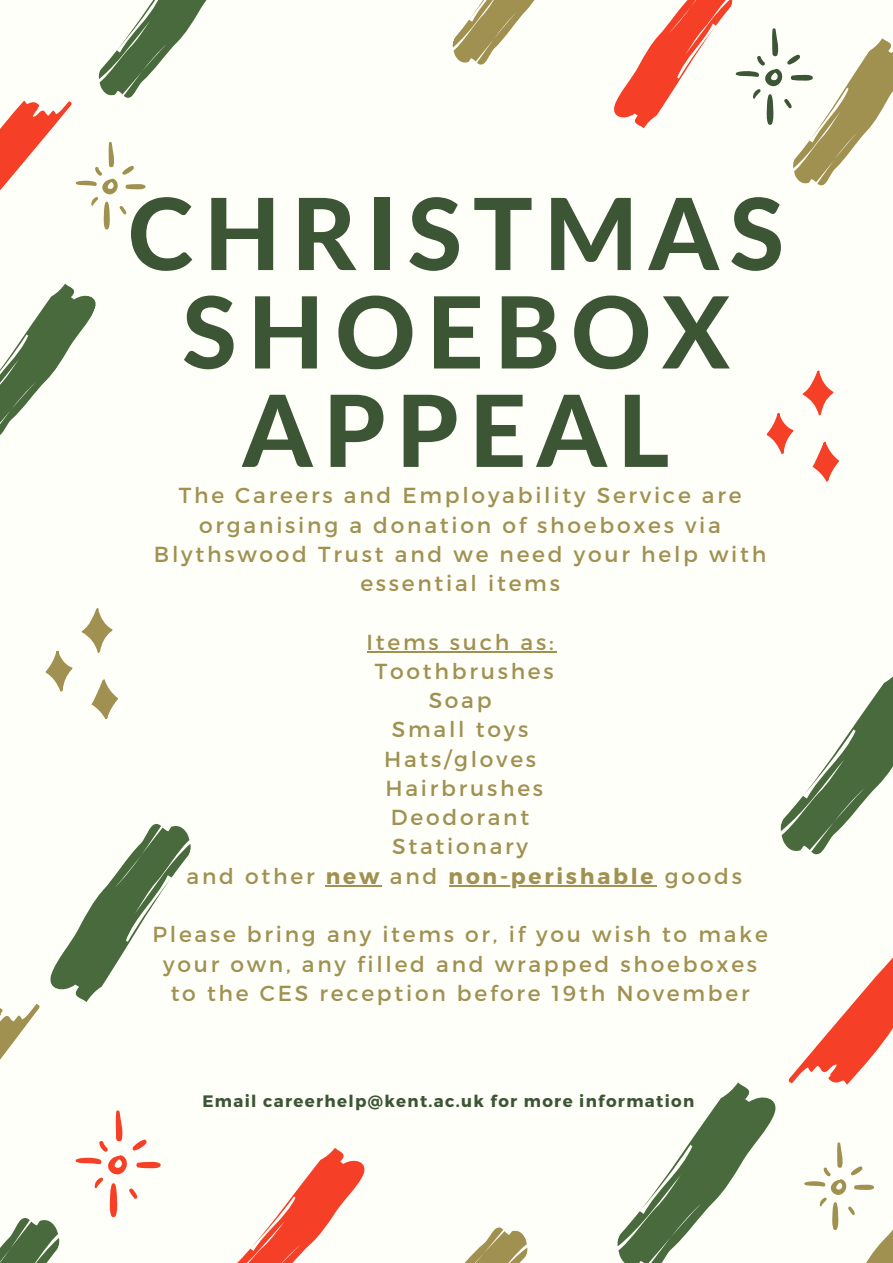
<style>
.page{position:relative;width:893px;height:1263px;background:#fffffa}
.page>*{position:absolute;margin:0;border:0;box-sizing:border-box;transform-origin:0 0}
.t1{font:800 99.45px/98.4px "Lato Latin";letter-spacing:.105em;color:#3c5534;text-align:center}
.t2{font:21.75px/29.2px "Montserrat";letter-spacing:.125em;color:#a09151;text-align:center}
.t3{font:700 21.75px "Montserrat";letter-spacing:.125em;color:#a09151}
.t4{font:700 16.58px "Montserrat";letter-spacing:.08em;color:#3c5534}
.s1{font-weight:400}
</style>
<div class="page">
<svg style="left:237px;top:1148px;width:128px;height:115px"></svg>
<svg style="left:464px;top:1227px;width:64px;height:36px"></svg>
<hr style="left:367px;top:651px;width:189px;height:1px;background:#a09151">
<hr style="left:326px;top:885px;width:56px;height:1px;background:#a09151">
<hr style="left:448px;top:885px;width:208px;height:1px;background:#a09151">
<svg style="left:812px;top:441px;width:27px;height:40px"></svg>
<svg style="left:766px;top:413px;width:28px;height:41px"></svg>
<svg style="left:802px;top:371px;width:32px;height:45px"></svg>
<svg style="left:91px;top:679px;width:27px;height:40px"></svg>
<svg style="left:46px;top:650px;width:27px;height:42px"></svg>
<svg style="left:81px;top:608px;width:32px;height:45px"></svg>
<svg style="left:452px;top:0;width:83px;height:65px"></svg>
<svg style="left:614px;top:0;width:279px;height:186px"></svg>
<svg style="left:0;top:824px;width:191px;height:439px"></svg>
<svg style="left:609px;top:676px;width:284px;height:587px"></svg>
<svg style="left:0;top:0;width:207px;height:435px"></svg>
<p class="t1" style="left:128px;top:190px;width:658px">CHRISTMAS<br>SHOEBOX<br>APPEAL</p>
<p class="t2" style="left:154px;top:480px;width:614px">The Careers and Employability Service are organising a donation of shoeboxes via Blythswood Trust and we need your help with essential items</p>
<p class="t2" style="left:367px;top:626px;width:188px">Items such as:</p>
<p class="t2" style="left:375px;top:655px;width:180px">Toothbrushes</p>
<p class="t2" style="left:429px;top:685px;width:64px">Soap</p>
<p class="t2" style="left:392px;top:714px;width:138px">Small toys</p>
<p class="t2" style="left:384px;top:743px;width:154px">Hats/gloves</p>
<p class="t2" style="left:385px;top:772px;width:159px">Hairbrushes</p>
<p class="t2" style="left:391px;top:802px;width:140px">Deodorant</p>
<p class="t2" style="left:392px;top:831px;width:137px">Stationary</p>
<p class="t3" style="left:187px;top:862px;width:557px"><span class="s1">and other</span> new <span class="s1">and</span> non-perishable <span class="s1">goods</span></p>
<p class="t2" style="left:152px;top:919px;width:617px">Please bring any items or, if you wish to make your own, any filled and wrapped shoeboxes to the CES reception before 19th November</p>
<p class="t4" style="left:202px;top:1090px;width:493px">Email careerhelp@kent.ac.uk for more information</p>
</div>
